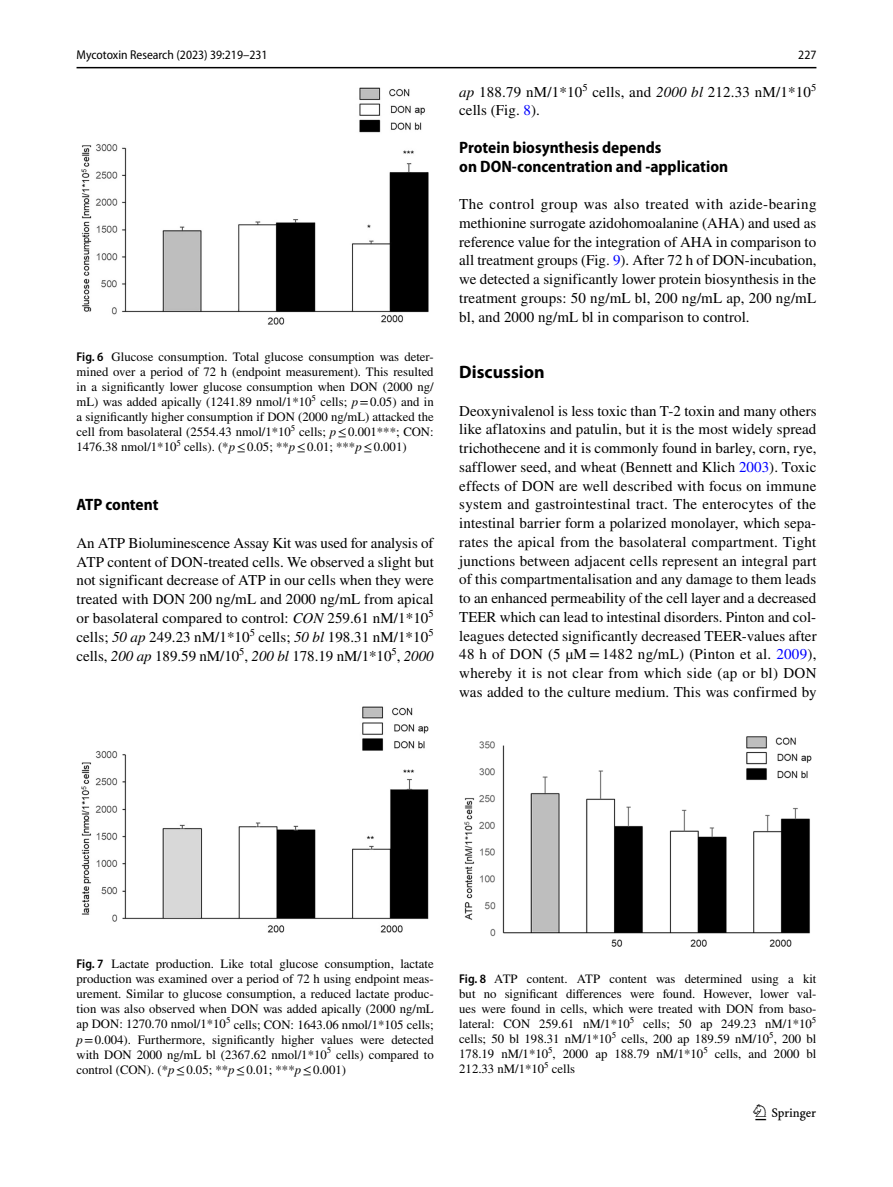
<style>
.page{position:relative;width:893px;height:1187px;background:#fff}
.page>*{position:absolute;margin:0;border:0;box-sizing:border-box;transform-origin:0 0}
.t1{font:22.5px "Springnew Regular 3";color:#000}
.t2{font:700 18px "Myriad Pro";color:#000}
.t3{font:700 semi-condensed 16.5px/18.8px "Myriad Pro";color:#000}
.t4{font:15px/18.8px "STIX";letter-spacing:.005em;color:#000;text-align:justify}
.t5{font:12.75px/15px "STIX";color:#000;text-align:justify}
.t6{font:semi-condensed 12.75px "Myriad Pro";color:#000}
.s1{font-family:"Myriad Pro";font-weight:600;font-stretch:semi-condensed}
.s2{font-style:italic}
.s3{color:#00f}
</style>
<div class="page">
<hr style="left:77px;top:67px;width:739px;height:1px;background:#000">
<img style="left:81px;top:87px;width:348px;height:238px">
<img style="left:81px;top:706px;width:348px;height:227px">
<img style="left:464px;top:736px;width:348px;height:211px">
<p class="t6" style="left:77px;top:48px;width:193px">Mycotoxin Research (2023) 39:219–231</p>
<p class="t6" style="left:798px;top:48px;width:20px">227</p>
<p class="t5" style="left:77px;top:350px;width:359px"><span class="s1">Fig. 6</span> Glucose consumption. Total glucose consumption was deter&shy;mined over a period of 72 h (endpoint measurement). This resulted in a significantly lower glucose consumption when DON (2000 ng/ mL) was added apically (1241.89 nmol/1*10<sup>5</sup> cells; <span class="s2">p</span>=0.05) and in a significantly higher consumption if DON (2000 ng/mL) attacked the cell from basolateral (2554.43 nmol/1*10<sup>5</sup> cells; <span class="s2">p</span>≤0.001***; CON:<br>1476.38 nmol/1*10<sup>5</sup> cells). (*<span class="s2">p</span>≤0.05; **<span class="s2">p</span>≤0.01; ***<span class="s2">p</span>≤0.001)</p>
<p class="t3" style="left:77px;top:495px;width:83px">ATP content</p>
<p class="t4" style="left:77px;top:534px;width:359px">An ATP Bioluminescence Assay Kit was used for analysis of ATP content of DON-treated cells. We observed a slight but not significant decrease of ATP in our cells when they were treated with DON 200 ng/mL and 2000 ng/mL from apical or basolateral compared to control: <span class="s2">CON</span> 259.61 nM/1*10<sup>5 </sup>cells; <span class="s2">50 ap</span> 249.23 nM/1*10<sup>5</sup> cells; <span class="s2">50 bl</span> 198.31 nM/1*10<sup>5 </sup>cells, <span class="s2">200 ap</span> 189.59 nM/10<sup>5</sup>, <span class="s2">200 bl</span> 178.19 nM/1*10<sup>5</sup>, <span class="s2">2000</span></p>
<p class="t4" style="left:459px;top:83px;width:359px"><span class="s2">ap</span> 188.79 nM/1*10<sup>5</sup> cells, and <span class="s2">2000 bl</span> 212.33 nM/1*10<sup>5 </sup>cells (Fig. <span class="s3">8</span>).</p>
<p class="t3" style="left:459px;top:138px;width:270px">Protein biosynthesis depends<br>on DON‑concentration and ‑application</p>
<p class="t4" style="left:459px;top:196px;width:359px">The control group was also treated with azide-bearing methionine surrogate azidohomoalanine (AHA) and used as reference value for the integration of AHA in comparison to all treatment groups (Fig. <span class="s3">9</span>). After 72 h of DON-incubation, we detected a significantly lower protein biosynthesis in the treatment groups: 50 ng/mL bl, 200 ng/mL ap, 200 ng/mL bl, and 2000 ng/mL bl in comparison to control.</p>
<p class="t2" style="left:459px;top:360px;width:87px">Discussion</p>
<p class="t4" style="left:459px;top:402px;width:359px">Deoxynivalenol is less toxic than T-2 toxin and many others like aflatoxins and patulin, but it is the most widely spread trichothecene and it is commonly found in barley, corn, rye, safflower seed, and wheat (Bennett and Klich <span class="s3">2003</span>). Toxic effects of DON are well described with focus on immune system and gastrointestinal tract. The enterocytes of the intestinal barrier form a polarized monolayer, which sepa&shy;rates the apical from the basolateral compartment. Tight junctions between adjacent cells represent an integral part of this compartmentalisation and any damage to them leads to an enhanced permeability of the cell layer and a decreased TEER which can lead to intestinal disorders. Pinton and col&shy;leagues detected significantly decreased TEER-values after 48 h of DON (5 µM =1482 ng/mL) (Pinton et al. <span class="s3">2009</span>), whereby it is not clear from which side (ap or bl) DON was added to the culture medium. This was confirmed by</p>
<p class="t5" style="left:77px;top:957px;width:359px"><span class="s1">Fig. 7</span> Lactate production. Like total glucose consumption, lactate production was examined over a period of 72 h using endpoint meas&shy;urement. Similar to glucose consumption, a reduced lactate produc&shy;tion was also observed when DON was added apically (2000 ng/mL ap DON: 1270.70 nmol/1*10<sup>5</sup> cells; CON: 1643.06 nmol/1*105 cells; <span class="s2">p</span>=0.004). Furthermore, significantly higher values were detected with DON 2000 ng/mL bl (2367.62 nmol/1*10<sup>5</sup> cells) compared to control (CON). (*<span class="s2">p</span>≤0.05; **<span class="s2">p</span>≤0.01; ***<span class="s2">p</span>≤0.001)</p>
<p class="t5" style="left:459px;top:971px;width:359px"><span class="s1">Fig. 8</span> ATP content. ATP content was determined using a kit but no significant differences were found. However, lower val&shy;ues were found in cells, which were treated with DON from baso&shy;lateral: CON 259.61 nM/1*10<sup>5</sup> cells; 50 ap 249.23 nM/1*10<sup>5 </sup>cells; 50 bl 198.31 nM/1*10<sup>5</sup> cells, 200 ap 189.59 nM/10<sup>5</sup>, 200 bl 178.19 nM/1*10<sup>5</sup>, 2000 ap 188.79 nM/1*10<sup>5</sup> cells, and 2000 bl 212.33 nM/1*10<sup>5</sup> cells</p>
<h1 class="t1" style="left:755px;top:1104px;width:62px">1 3</h1>
</div>
